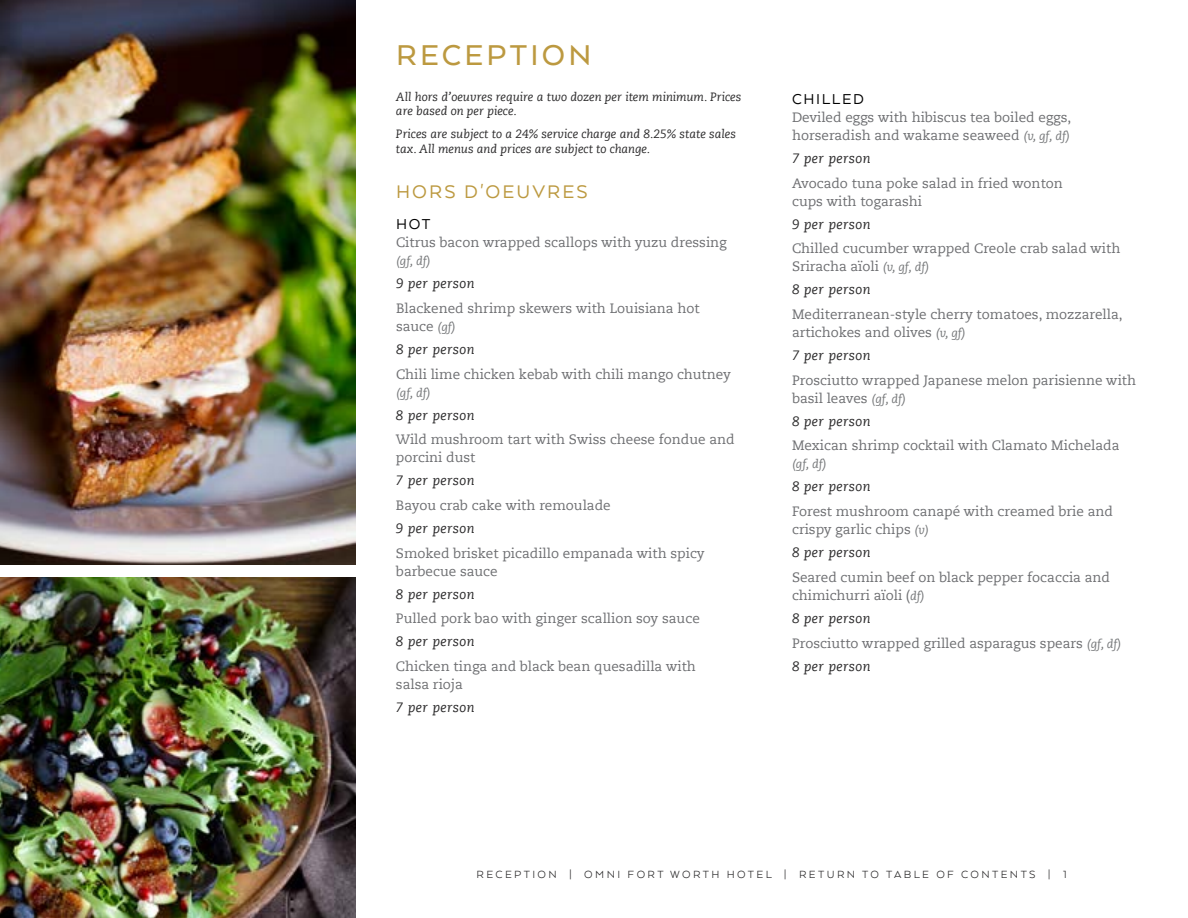
<style>
.page{position:relative;width:1188px;height:918px;background:#fff}
.page>*{position:absolute;margin:0;border:0;box-sizing:border-box;transform-origin:0 0}
.t1{font:500 33px "Arquitecta";letter-spacing:.1em;color:#bc9940}
.t2{font:21px "Arquitecta";letter-spacing:.1em;color:#bc9940}
.t3{font:16.5px "Arquitecta";letter-spacing:.1em;color:#000}
.t4{font:13.5px/18px "Caecilia Com 55 Roman";color:#6d6e71}
.t5{font:italic 13.5px "Caecilia Com 56";letter-spacing:.03em;color:#292829}
.t6{font:italic 12px/14.4px "Caecilia Com 56";color:#292829}
.t7{font:12px "Arquitecta";letter-spacing:.2em;color:#292829}
.t8{font:italic 12px "Caecilia Com 56";color:#747678}
.s1{font-family:"Caecilia Com 56";font-style:italic;font-size:12px;color:#747678}
</style>
<div class="page">
<img style="left:0;top:0;width:356px;height:565px">
<img style="left:0;top:578px;width:356px;height:340px">
<h1 class="t1" style="left:396px;top:35px;width:197px">RECEPTION</h1>
<p class="t6" style="left:396px;top:89px;width:347px">All hors d’oeuvres require a two dozen per item minimum. Prices are based on per piece.</p>
<p class="t6" style="left:396px;top:127px;width:341px">Prices are subject to a 24% service charge and 8.25% state sales tax. All menus and prices are subject to change.</p>
<h2 class="t2" style="left:396px;top:178px;width:193px">HORS D'OEUVRES</h2>
<p class="t3" style="left:396px;top:214px;width:36px">HOT</p>
<p class="t4" style="left:396px;top:233px;width:332px">Citrus bacon wrapped scallops with yuzu dressing</p>
<p class="t8" style="left:396px;top:253px;width:36px">(gf, df)</p>
<p class="t5" style="left:396px;top:275px;width:80px">9 per person</p>
<p class="t4" style="left:396px;top:299px;width:305px">Blackened shrimp skewers with Louisiana hot sauce <span class="s1">(gf)</span></p>
<p class="t5" style="left:396px;top:341px;width:80px">8 per person</p>
<p class="t4" style="left:396px;top:365px;width:336px">Chili lime chicken kebab with chili mango chutney</p>
<p class="t8" style="left:396px;top:385px;width:36px">(gf, df)</p>
<p class="t5" style="left:396px;top:406px;width:80px">8 per person</p>
<p class="t4" style="left:396px;top:430px;width:340px">Wild mushroom tart with Swiss cheese fondue and porcini dust</p>
<p class="t5" style="left:396px;top:472px;width:80px">7 per person</p>
<p class="t4" style="left:396px;top:496px;width:216px">Bayou crab cake with remoulade</p>
<p class="t5" style="left:396px;top:520px;width:80px">9 per person</p>
<p class="t4" style="left:396px;top:544px;width:310px">Smoked brisket picadillo empanada with spicy barbecue sauce</p>
<p class="t5" style="left:396px;top:585px;width:80px">8 per person</p>
<p class="t4" style="left:396px;top:609px;width:305px">Pulled pork bao with ginger scallion soy sauce</p>
<p class="t5" style="left:396px;top:633px;width:80px">8 per person</p>
<p class="t4" style="left:396px;top:657px;width:301px">Chicken tinga and black bean quesadilla with salsa rioja</p>
<p class="t5" style="left:396px;top:699px;width:80px">7 per person</p>
<p class="t3" style="left:792px;top:89px;width:74px">CHILLED</p>
<p class="t4" style="left:792px;top:108px;width:281px">Deviled eggs with hibiscus tea boiled eggs, horseradish and wakame seaweed <span class="s1">(v, gf, df)</span></p>
<p class="t5" style="left:792px;top:150px;width:80px">7 per person</p>
<p class="t4" style="left:792px;top:174px;width:272px">Avocado tuna poke salad in fried wonton cups with togarashi</p>
<p class="t5" style="left:792px;top:215px;width:80px">9 per person</p>
<p class="t4" style="left:792px;top:239px;width:330px">Chilled cucumber wrapped Creole crab salad with<br>Sriracha aïoli <span class="s1">(v, gf, df)</span></p>
<p class="t5" style="left:792px;top:281px;width:80px">8 per person</p>
<p class="t4" style="left:792px;top:305px;width:332px">Mediterranean-style cherry tomatoes, mozzarella, artichokes and olives <span class="s1">(v, gf)</span></p>
<p class="t5" style="left:792px;top:347px;width:80px">7 per person</p>
<p class="t4" style="left:792px;top:371px;width:346px">Prosciutto wrapped Japanese melon parisienne with basil leaves <span class="s1">(gf, df)</span></p>
<p class="t5" style="left:792px;top:412px;width:80px">8 per person</p>
<p class="t4" style="left:792px;top:437px;width:329px">Mexican shrimp cocktail with Clamato Michelada</p>
<p class="t8" style="left:792px;top:457px;width:36px">(gf, df)</p>
<p class="t5" style="left:792px;top:478px;width:80px">8 per person</p>
<p class="t4" style="left:792px;top:502px;width:323px">Forest mushroom canapé with creamed brie and crispy garlic chips <span class="s1">(v)</span></p>
<p class="t5" style="left:792px;top:544px;width:80px">8 per person</p>
<p class="t4" style="left:792px;top:568px;width:320px">Seared cumin beef on black pepper focaccia and chimichurri aïoli (<span class="s1">df)</span></p>
<p class="t5" style="left:792px;top:610px;width:80px">8 per person</p>
<p class="t4" style="left:792px;top:634px;width:331px">Prosciutto wrapped grilled asparagus spears <span class="s1">(gf, df)</span></p>
<p class="t5" style="left:792px;top:657px;width:80px">8 per person</p>
<p class="t7" style="left:477px;top:866px;width:20px">RECEPTION</p>
<p class="t7" style="left:569px;top:866px;width:499px">| OMNI FORT WORTH HOTEL | RETURN TO TABLE OF CONTENTS | 1</p>
</div>
